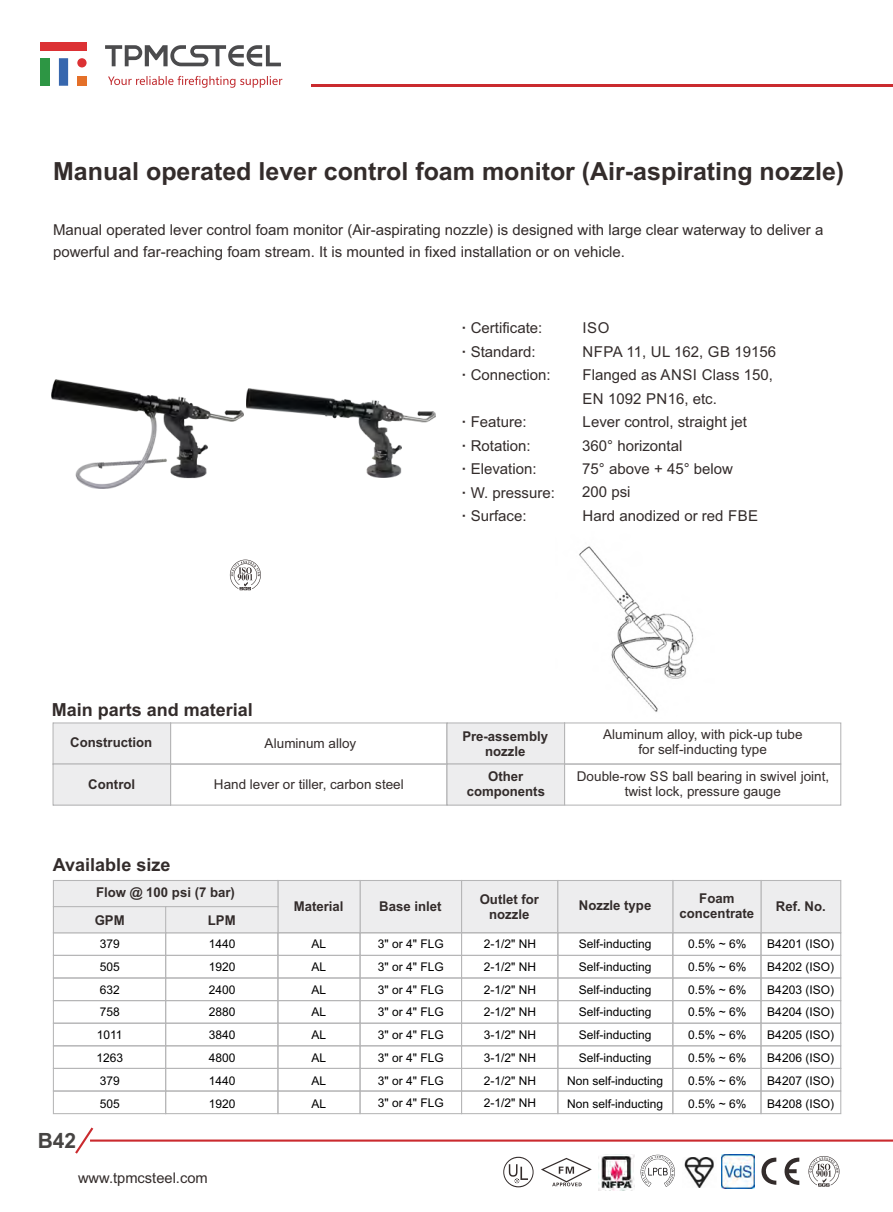
<style>
.page{position:relative;width:893px;height:1212px;background:#fff}
.page>*{position:absolute;margin:0;border:0;box-sizing:border-box;transform-origin:0 0}
.t1{font:700 25.05px "Arial";color:#332c2b}
.t2{font:700 21px "Arial";color:#464443}
.t3{font:700 18px "Arial";color:#332c2b}
.t4{font:15px/23.4px "Arial";color:#332c2b}
.t5{font:14.7px "Arial";color:#332c2b}
.t6{font:13.5px/15.1px "Arial";color:#332c2b;text-align:center}
.t7{font:700 13.5px/15.1px "Arial";color:#332c2b;text-align:center}
.t8{font:12px/22.8px "Arial";color:#000;text-align:justify}
.s1{font-weight:700}
</style>
<div class="page">
<img style="left:579px;top:546px;width:115px;height:166px">
<hr style="left:90px;top:1139px;width:803px;height:2px;background:#ca2a2e">
<svg style="left:75px;top:1127px;width:20px;height:27px"></svg>
<hr style="left:311px;top:85px;width:582px;height:2px;background:#ca2a2e">
<div style="left:41px;top:42px;width:46px;height:8px;background:#dc3134"></div>
<div style="left:59px;top:58px;width:9px;height:28px;background:#3767ae"></div>
<div style="left:77px;top:76px;width:10px;height:10px;background:#e47029"></div>
<div style="left:41px;top:58px;width:9px;height:28px;background:#2d9644"></div>
<div style="left:77px;top:58px;width:10px;height:9px;background:#dc3134;border-radius:50%"></div>
<svg style="left:105px;top:45px;width:176px;height:21px"></svg>
<svg style="left:108px;top:76px;width:174px;height:12px"></svg>
<svg style="left:761px;top:1157px;width:38px;height:28px"></svg>
<img style="left:598px;top:1154px;width:36px;height:36px">
<img style="left:684px;top:1157px;width:30px;height:30px">
<svg style="left:640px;top:1155px;width:35px;height:32px"></svg>
<img style="left:721px;top:1154px;width:34px;height:34px">
<svg style="left:541px;top:1158px;width:51px;height:28px"></svg>
<svg style="left:503px;top:1157px;width:31px;height:30px"></svg>
<svg style="left:808px;top:1156px;width:31px;height:31px"></svg>
<img style="left:247px;top:389px;width:188px;height:89px">
<img style="left:51px;top:379px;width:193px;height:109px">
<svg style="left:53px;top:722px;width:788px;height:84px"></svg>
<svg style="left:230px;top:560px;width:31px;height:30px"></svg>
<svg style="left:53px;top:880px;width:788px;height:234px"></svg>
<h1 class="t1" style="left:53px;top:161px;width:793px">Manual operated lever control foam monitor (Air-aspirating nozzle)</h1>
<p class="t4" style="left:53px;top:220px;width:772px;line-height:21.8px">Manual operated lever control foam monitor (Air-aspirating nozzle) is designed with large clear waterway to deliver a powerful and far-reaching foam stream. It is mounted in fixed installation or on vehicle.</p>
<p class="t4" style="left:462px;top:318px;width:91px"><span class="s1">·</span> Certificate: <span class="s1">·</span> Standard:<br><span class="s1">·</span> Connection:</p>
<p class="t4" style="left:462px;top:412px;width:95px"><span class="s1">·</span> Feature:<br><span class="s1">·</span> Rotation:<br><span class="s1">·</span> Elevation:<br><span class="s1">·</span> W. pressure: <span class="s1">·</span> Surface:</p>
<p class="t4" style="left:582px;top:318px;width:196px">ISO<br>NFPA 11, UL 162, GB 19156<br>Flanged as ANSI Class 150,<br>EN 1092 PN16, etc.<br>Lever control, straight jet<br>360° horizontal<br>75° above + 45° below<br>200 psi<br>Hard anodized or red FBE</p>
<h3 class="t3" style="left:52px;top:702px;width:203px">Main parts and material</h3>
<p class="t7" style="left:70px;top:736px;width:83px">Construction</p>
<p class="t7" style="left:88px;top:778px;width:48px">Control</p>
<p class="t7" style="left:462px;top:730px;width:87px">Pre-assembly nozzle</p>
<p class="t6" style="left:265px;top:736px;width:93px">Aluminum alloy</p>
<p class="t6" style="left:214px;top:777px;width:191px">Hand lever or tiller, carbon steel</p>
<p class="t7" style="left:467px;top:769px;width:80px">Other components</p>
<p class="t6" style="left:603px;top:728px;width:201px">Aluminum alloy, with pick-up tube for self-inducting type</p>
<p class="t6" style="left:577px;top:769px;width:254px">Double-row SS ball bearing in swivel joint, twist lock, pressure gauge</p>
<h3 class="t3" style="left:53px;top:858px;width:119px">Available size</h3>
<h2 class="t2" style="left:38px;top:1133px;width:40px">B42</h2>
<p class="t7" style="left:95px;top:880px;width:142px;line-height:27.5px;text-align:left">Flow @ 100 psi (7 bar)<br>GPM</p>
<p class="t7" style="left:480px;top:893px;width:61px">Outlet for nozzle</p>
<p class="t7" style="left:294px;top:900px;width:51px">Material</p>
<p class="t8" style="left:311px;top:933px;width:16px">AL AL AL AL AL AL AL AL</p>
<p class="t7" style="left:379px;top:900px;width:64px">Base inlet</p>
<p class="t8" style="left:378px;top:933px;width:67px">3" or 4" FLG 3" or 4" FLG 3" or 4" FLG 3" or 4" FLG 3" or 4" FLG 3" or 4" FLG 3" or 4" FLG 3" or 4" FLG</p>
<p class="t7" style="left:208px;top:913px;width:29px">LPM</p>
<p class="t8" style="left:96px;top:933px;width:28px;text-align:left">379<br>505<br>632<br>758<br>1011<br>1263<br>379<br>505</p>
<p class="t8" style="left:484px;top:933px;width:54px">2-1/2" NH 2-1/2" NH 2-1/2" NH 2-1/2" NH 3-1/2" NH 3-1/2" NH 2-1/2" NH 2-1/2" NH</p>
<p class="t8" style="left:209px;top:933px;width:28px">1440<br>1920<br>2400<br>2880<br>3840<br>4800<br>1440<br>1920</p>
<p class="t5" style="left:78px;top:1172px;width:131px">www.tpmcsteel.com</p>
<p class="t7" style="left:579px;top:899px;width:74px">Nozzle type</p>
<p class="t8" style="left:567px;top:933px;width:98px;text-align:center">Self-inducting<br>Self-inducting<br>Self-inducting<br>Self-inducting<br>Self-inducting<br>Self-inducting<br>Non self-inducting<br>Non self-inducting</p>
<p class="t7" style="left:679px;top:891px;width:76px">Foam concentrate</p>
<p class="t8" style="left:688px;top:933px;width:60px">0.5% ~ 6% 0.5% ~ 6% 0.5% ~ 6% 0.5% ~ 6% 0.5% ~ 6% 0.5% ~ 6% 0.5% ~ 6% 0.5% ~ 6%</p>
<p class="t7" style="left:776px;top:900px;width:51px">Ref. No.</p>
<p class="t8" style="left:767px;top:933px;width:68px">B4201 (ISO)<br>B4202 (ISO)<br>B4203 (ISO)<br>B4204 (ISO)<br>B4205 (ISO)<br>B4206 (ISO)<br>B4207 (ISO)<br>B4208 (ISO)</p>
</div>
